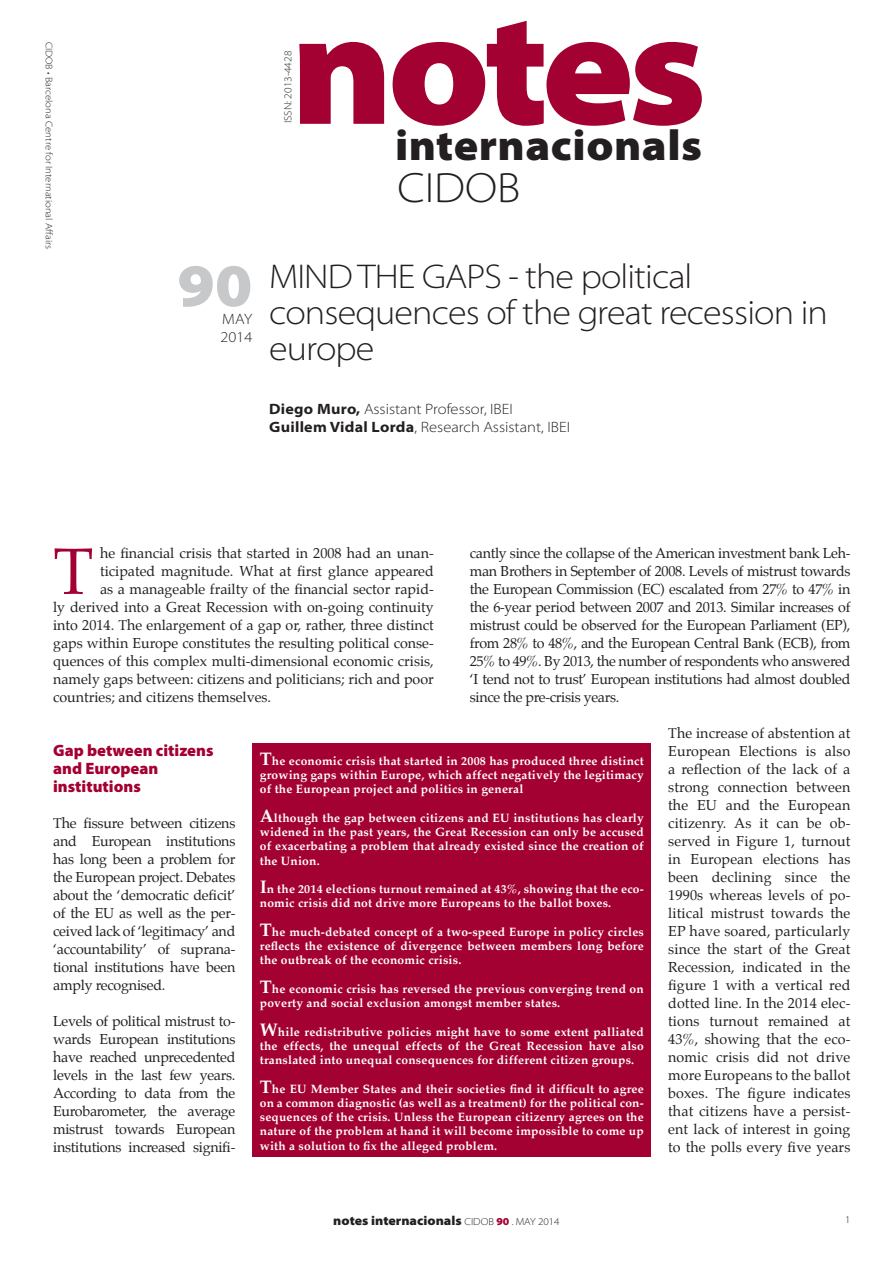
<style>
.page{position:relative;width:893px;height:1263px;background:#fff}
.page>*{position:absolute;margin:0;border:0;box-sizing:border-box;transform-origin:0 0}
.t1{font:900 semi-expanded 162.45px "Myriad Pro";letter-spacing:-.04em;color:#a40133}
.t2{font:65.85px "Palatino";color:#a40133}
.t3{font:900 semi-expanded 60.75px "Myriad Pro";color:#c7c8ca}
.t4{font:900 semi-expanded 42.9px "Myriad Pro";letter-spacing:.01em;color:#231f20}
.t5{font:300 semi-expanded 42.6px "Myriad Pro";color:#231f20}
.t6{font:300 semi-expanded 34.5px/36px "Myriad Pro";letter-spacing:-.025em;color:#231f20}
.SUBTITOL{font:900 16.5px/18px "Myriad Pro";color:#a40133}
.t7{font:300 semi-expanded 15px "Myriad Pro";color:#231f20}
.t8{font:14.25px/18px "Palatino";color:#231f20;text-align:justify}
.t9{font:900 semi-expanded 12.9px "Myriad Pro";color:#231f20}
.SUBTITOL-2{font:700 12px/14.2px "Palatino";letter-spacing:.02em;color:#fff;text-align:justify}
.t10{font:300 semi-expanded 10.5px "Myriad Pro";color:#231f20}
.t11{font:300 semi-expanded 10.2px "Myriad Pro";color:#231f20}
.t12{font:300 semi-expanded 9.75px "Myriad Pro";color:#231f20}
.s1{font-weight:700}
.s2{font-size:18px}
.s3{font-weight:300;font-size:10.2px}
.s4{font-size:10.65px;color:#a40133}
</style>
<div class="page">
<div style="left:253px;top:743px;width:398px;height:414px;background:#a40133"></div>
<p class="t1" style="left:290px;top:-24px;width:418px">notes</p>
<p class="t4" style="left:395px;top:121px;width:309px">internacionals</p>
<p class="t5" style="left:397px;top:164px;width:124px">CIDOB</p>
<p class="t12" style="left:55px;top:42px;width:209px;rotate:90deg">CIDOB • Barcelona Centre for International Affairs</p>
<p class="t10" style="left:282px;top:123px;width:74px;rotate:-90deg">ISSN: 2013-4428</p>
<p class="t3" style="left:178px;top:251px;width:76px">90</p>
<p class="t7" style="left:222px;top:311px;width:32px">MAY</p>
<p class="t7" style="left:221px;top:329px;width:33px">2014</p>
<p class="t6" style="left:269px;top:259px;width:560px">MIND THE GAPS - the political consequences of the great recession in europe</p>
<p class="t7" style="left:269px;top:401px;width:245px"><span class="s1">Diego Muro,</span> Assistant Professor, IBEI</p>
<p class="t7" style="left:269px;top:419px;width:302px"><span class="s1">Guillem Vidal Lorda</span>, Research Assistant, IBEI</p>
<p class="t2" style="left:53px;top:517px;width:42px">T</p>
<p class="t8" style="left:100px;top:544px;width:335px">he financial crisis that started in 2008 had an unan-</p>
<p class="t8" style="left:470px;top:544px;width:382px">cantly since the collapse of the American investment bank Leh&shy;man Brothers in September of 2008. Levels of mistrust towards the European Commission (EC) escalated from 27% to 47% in the 6-year period between 2007 and 2013. Similar increases of mistrust could be observed for the European Parliament (EP), from 28% to 48%, and the European Central Bank (ECB), from 25% to 49%. By 2013, the number of respondents who answered ‘I tend not to trust’ European institutions had almost doubled since the pre-crisis years.</p>
<p class="t8" style="left:668px;top:724px;width:184px">The increase of abstention at European Elections is also a reflection of the lack of a strong connection between the EU and the European citizenry. As it can be ob&shy;served in Figure 1, turnout in European elections has been declining since the 1990s whereas levels of po&shy;litical mistrust towards the EP have soared, particularly since the start of the Great Recession, indicated in the figure 1 with a vertical red dotted line. In the 2014 elec&shy;tions turnout remained at 43%, showing that the eco&shy;nomic crisis did not drive more Europeans to the ballot boxes. The figure indicates that citizens have a persist&shy;ent lack of interest in going to the polls every five years</p>
<p class="t8" style="left:100px;top:562px;width:335px">ticipated magnitude. What at first glance appeared</p>
<p class="t8" style="left:100px;top:580px;width:335px">as a manageable frailty of the financial sector rapid-</p>
<p class="t8" style="left:53px;top:598px;width:382px">ly derived into a Great Recession with on-going continuity</p>
<p class="t8" style="left:53px;top:616px;width:382px">into 2014. The enlargement of a gap or, rather, three distinct</p>
<p class="t8" style="left:53px;top:634px;width:382px">gaps within Europe constitutes the resulting political conse-</p>
<p class="t8" style="left:53px;top:652px;width:382px">quences of this complex multi-dimensional economic crisis,</p>
<p class="t8" style="left:53px;top:670px;width:382px">namely gaps between: citizens and politicians; rich and poor</p>
<p class="t8" style="left:53px;top:688px;width:220px">countries; and citizens themselves.</p>
<p class="SUBTITOL" style="left:53px;top:742px;width:162px">Gap between citizens and European institutions</p>
<p class="t8" style="left:53px;top:814px;width:184px">The fissure between citizens and European institutions has long been a problem for the European project. Debates about the ‘democratic deficit’ of the EU as well as the per&shy;ceived lack of ‘legitimacy’ and ‘accountability’ of suprana&shy;tional institutions have been amply recognised.</p>
<p class="t8" style="left:53px;top:1012px;width:184px">Levels of political mistrust to&shy;wards European institutions have reached unprecedented levels in the last few years.<br>According to data from the Eurobarometer, the average mistrust towards European institutions increased signifi-</p>
<p class="SUBTITOL-2" style="left:260px;top:753px;width:386px"><span class="s2">T</span>he economic crisis that started in 2008 has produced three distinct growing gaps within Europe, which affect negatively the legitimacy of the European project and politics in general</p>
<p class="SUBTITOL-2" style="left:260px;top:810px;width:386px"><span class="s2">A</span>lthough the gap between citizens and EU institutions has clearly widened in the past years, the Great Recession can only be accused of exacerbating a problem that already existed since the creation of the Union.</p>
<p class="SUBTITOL-2" style="left:260px;top:881px;width:385px"><span class="s2">I</span>n the 2014 elections turnout remained at 43%, showing that the eco&shy;nomic crisis did not drive more Europeans to the ballot boxes.</p>
<p class="SUBTITOL-2" style="left:260px;top:924px;width:386px"><span class="s2">T</span>he much-debated concept of a two-speed Europe in policy circles reflects the existence of divergence between members long before the outbreak of the economic crisis.</p>
<p class="SUBTITOL-2" style="left:260px;top:981px;width:386px"><span class="s2">T</span>he economic crisis has reversed the previous converging trend on poverty and social exclusion amongst member states.</p>
<p class="SUBTITOL-2" style="left:260px;top:1024px;width:385px"><span class="s2">W</span>hile redistributive policies might have to some extent palliated the effects, the unequal effects of the Great Recession have also translated into unequal consequences for different citizen groups.</p>
<p class="SUBTITOL-2" style="left:260px;top:1081px;width:386px"><span class="s2">T</span>he EU Member States and their societies find it difficult to agree on a common diagnostic (as well as a treatment) for the political con&shy;sequences of the crisis. Unless the European citizenry agrees on the nature of the problem at hand it will become impossible to come up with a solution to fix the alleged problem.</p>
<p class="t9" style="left:333px;top:1213px;width:228px">notes internacionals <span class="s3">CIDOB</span> <span class="s4">90</span> <span class="s3">. MAY 2014</span></p>
<p class="t11" style="left:845px;top:1214px;width:7px">1</p>
</div>
